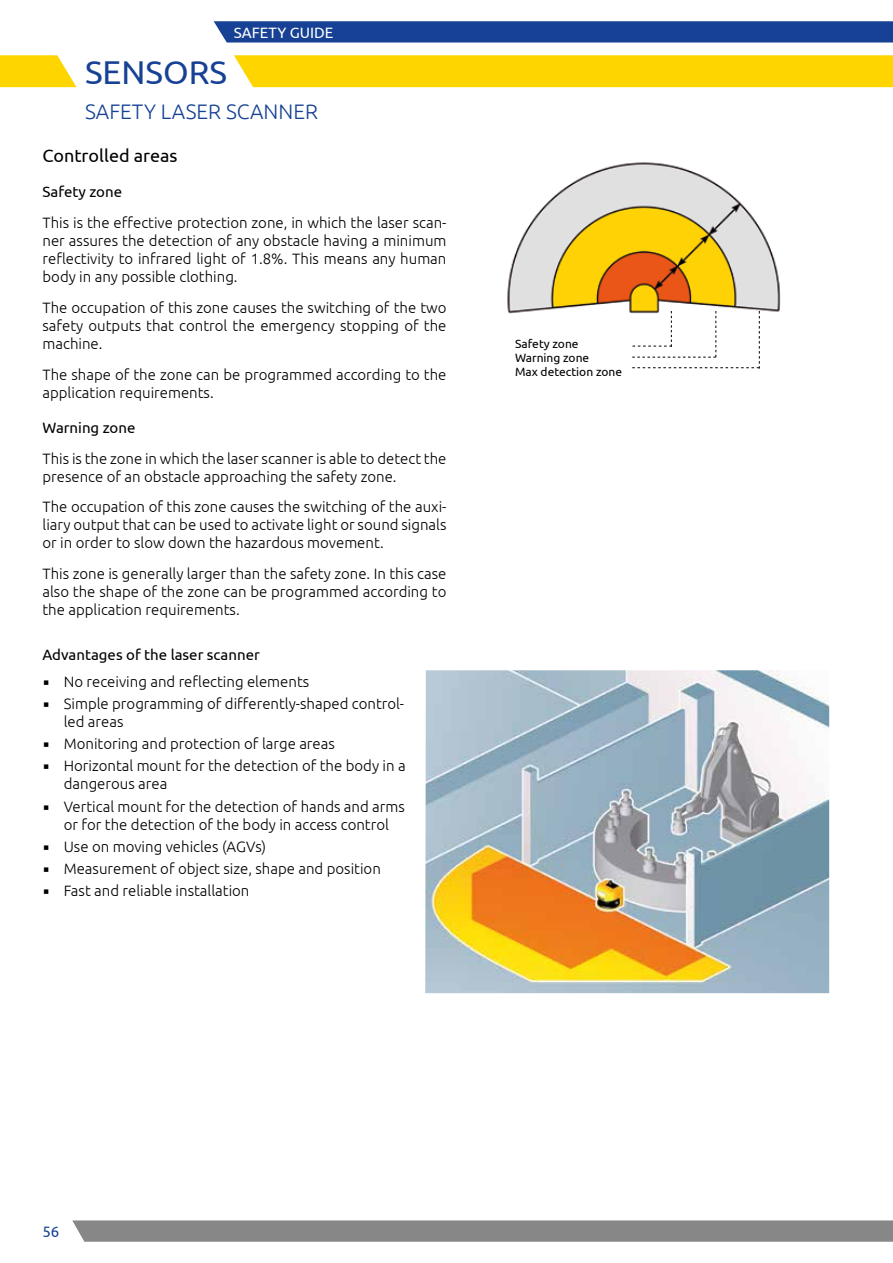
<style>
.page{position:relative;width:893px;height:1263px;background:#fff}
.page>*{position:absolute;margin:0;border:0;box-sizing:border-box;transform-origin:0 0}
.t1{font:33px "Ubuntu";color:#164194}
.t2{font:300 21px "Ubuntu";color:#164194}
.t3{font:18px "Ubuntu";color:#000}
.t4{font:300 15px/18px "Ubuntu";color:#000;text-align:justify}
.t5{font:15px "Ubuntu";color:#000}
.t6{font:15px "Ubuntu";color:#fff}
.t7{font:15px "Ubuntu";color:#164194}
.t8{font:12px/14px "Ubuntu";color:#000}
.s1{font-family:"Lucida Grande";font-weight:400}
</style>
<div class="page">
<svg style="left:72px;top:1220px;width:821px;height:22px;background:#8b8b8b"></svg>
<svg style="left:0;top:55px;width:77px;height:32px;background:#ffda23"></svg>
<div style="left:234px;top:55px;width:659px;height:32px;background:#ffd500"></div>
<svg style="left:214px;top:21px;width:679px;height:22px;background:#1f4998"></svg>
<img style="left:507px;top:162px;width:274px;height:152px">
<svg style="left:632px;top:311px;width:128px;height:58px"></svg>
<img style="left:425px;top:670px;width:404px;height:323px">
<p class="t6" style="left:234px;top:23px;width:101px">SAFETY GUIDE</p>
<h1 class="t1" style="left:85px;top:52px;width:143px">SENSORS</h1>
<h2 class="t2" style="left:85px;top:99px;width:234px">SAFETY LASER SCANNER</h2>
<p class="t3" style="left:43px;top:145px;width:137px">Controlled areas</p>
<p class="t5" style="left:43px;top:183px;width:81px">Safety zone</p>
<p class="t4" style="left:43px;top:213px;width:405px">This is the effective protection zone, in which the laser scan&shy;ner assures the detection of any obstacle having a minimum reflectivity to infrared light of 1.8%. This means any human body in any possible clothing.</p>
<p class="t4" style="left:43px;top:298px;width:405px">The occupation of this zone causes the switching of the two safety outputs that control the emergency stopping of the machine.</p>
<p class="t4" style="left:43px;top:365px;width:405px">The shape of the zone can be programmed according to the application requirements.</p>
<p class="t5" style="left:43px;top:418px;width:94px">Warning zone</p>
<p class="t4" style="left:43px;top:449px;width:405px">This is the zone in which the laser scanner is able to detect the presence of an obstacle approaching the safety zone.</p>
<p class="t4" style="left:43px;top:497px;width:405px">The occupation of this zone causes the switching of the auxi&shy;liary output that can be used to activate light or sound signals or in order to slow down the hazardous movement.</p>
<p class="t4" style="left:43px;top:564px;width:405px">This zone is generally larger than the safety zone. In this case also the shape of the zone can be programmed according to the application requirements.</p>
<p class="t5" style="left:43px;top:646px;width:219px">Advantages of the laser scanner</p>
<p class="t4" style="left:43px;top:672px;width:268px"><span class="s1">▪</span> No receiving and reflecting elements</p>
<p class="t4" style="left:64px;top:694px;width:342px;text-indent:-21px"><span class="s1">▪</span> Simple programming of differently-shaped control&shy;led areas</p>
<p class="t4" style="left:43px;top:734px;width:294px"><span class="s1">▪</span> Monitoring and protection of large areas</p>
<p class="t4" style="left:64px;top:757px;width:343px;text-indent:-21px"><span class="s1">▪</span> Horizontal mount for the detection of the body in a dangerous area</p>
<p class="t4" style="left:43px;top:797px;width:364px;text-align:center"><span class="s1">▪</span> Vertical mount for the detection of hands and arms or for the detection of the body in access control</p>
<p class="t4" style="left:43px;top:837px;width:225px"><span class="s1">▪</span> Use on moving vehicles (AGVs)</p>
<p class="t4" style="left:43px;top:859px;width:340px"><span class="s1">▪</span> Measurement of object size, shape and position</p>
<p class="t4" style="left:43px;top:882px;width:208px"><span class="s1">▪</span> Fast and reliable installation</p>
<p class="t8" style="left:515px;top:336px;width:109px">Safety zone<br>Warning zone<br>Max detection zone</p>
<p class="t7" style="left:43px;top:1222px;width:18px">56</p>
</div>
